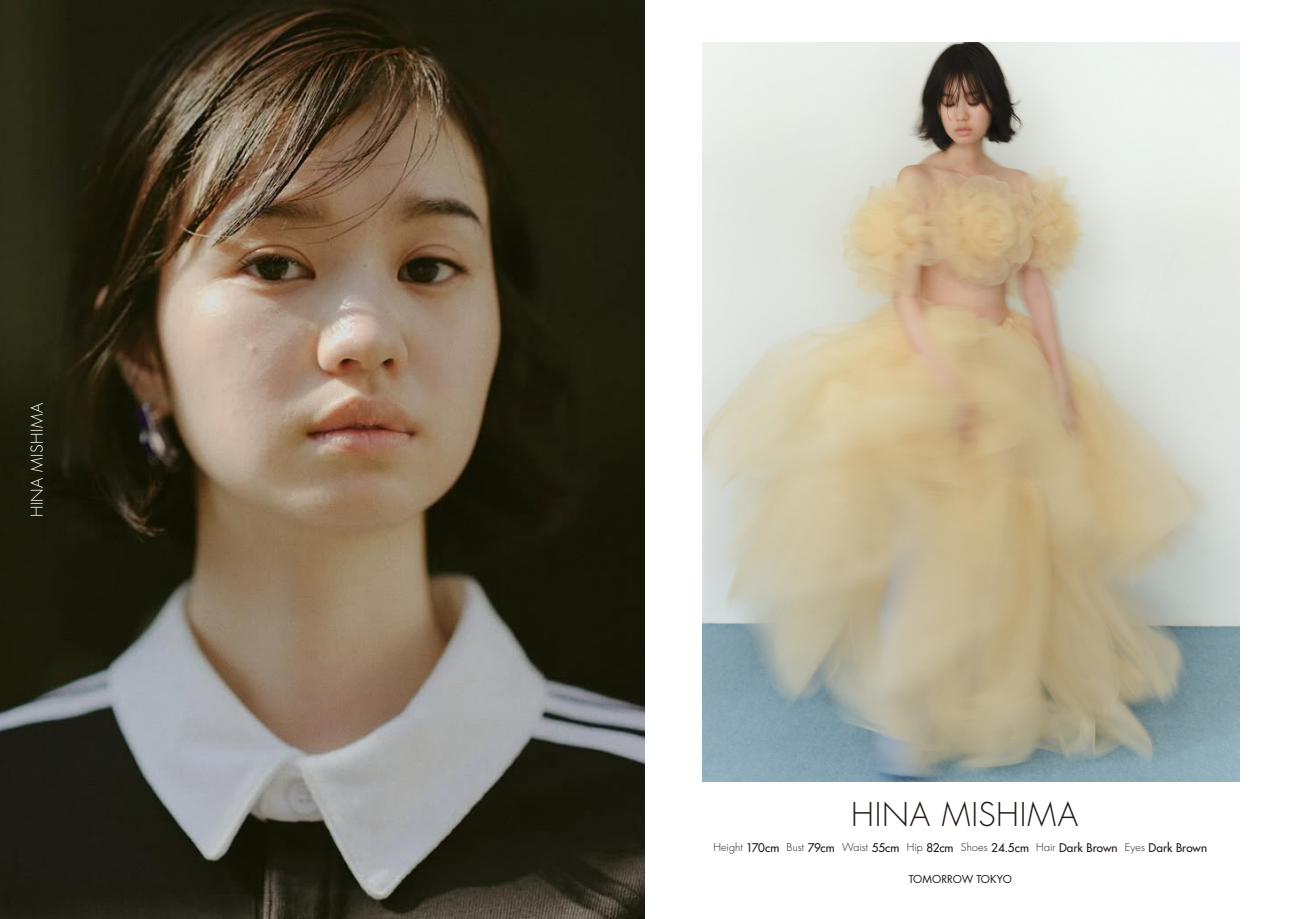
<style>
.page{position:relative;width:1289px;height:919px;background:#fff}
.page>*{position:absolute;margin:0;border:0;box-sizing:border-box;transform-origin:0 0}
.t1{font:300 31.95px "Futura LT Pro";letter-spacing:.025em;color:#231815}
.t2{font:300 15.9px "Futura LT Pro";letter-spacing:.03em;color:#fff}
.t3{font:500 11.7px "Futura LT Pro";color:#231815}
.t4{font:10.65px "Futura LT Pro";color:#231815}
.s1{font-weight:300;font-size:10.65px}
</style>
<div class="page">
<img style="left:702px;top:42px;width:537px;height:739px">
<img style="left:0;top:1px;width:644px;height:917px">
<h2 class="t2" style="left:27px;top:517px;width:116px;rotate:-90deg">HINA MISHIMA</h2>
<h1 class="t1" style="left:851px;top:793px;width:228px">HINA MISHIMA</h1>
<p class="t3" style="left:713px;top:838px;width:495px"><span class="s1">Height</span> 170cm <span class="s1">Bust</span> 79cm <span class="s1">Waist</span> 55cm <span class="s1">Hip</span> 82cm <span class="s1">Shoes</span> 24.5cm <span class="s1">Hair</span> Dark Brown <span class="s1">Eyes</span> Dark Brown</p>
<p class="t4" style="left:908px;top:872px;width:105px">TOMORROW TOKYO</p>
</div>
